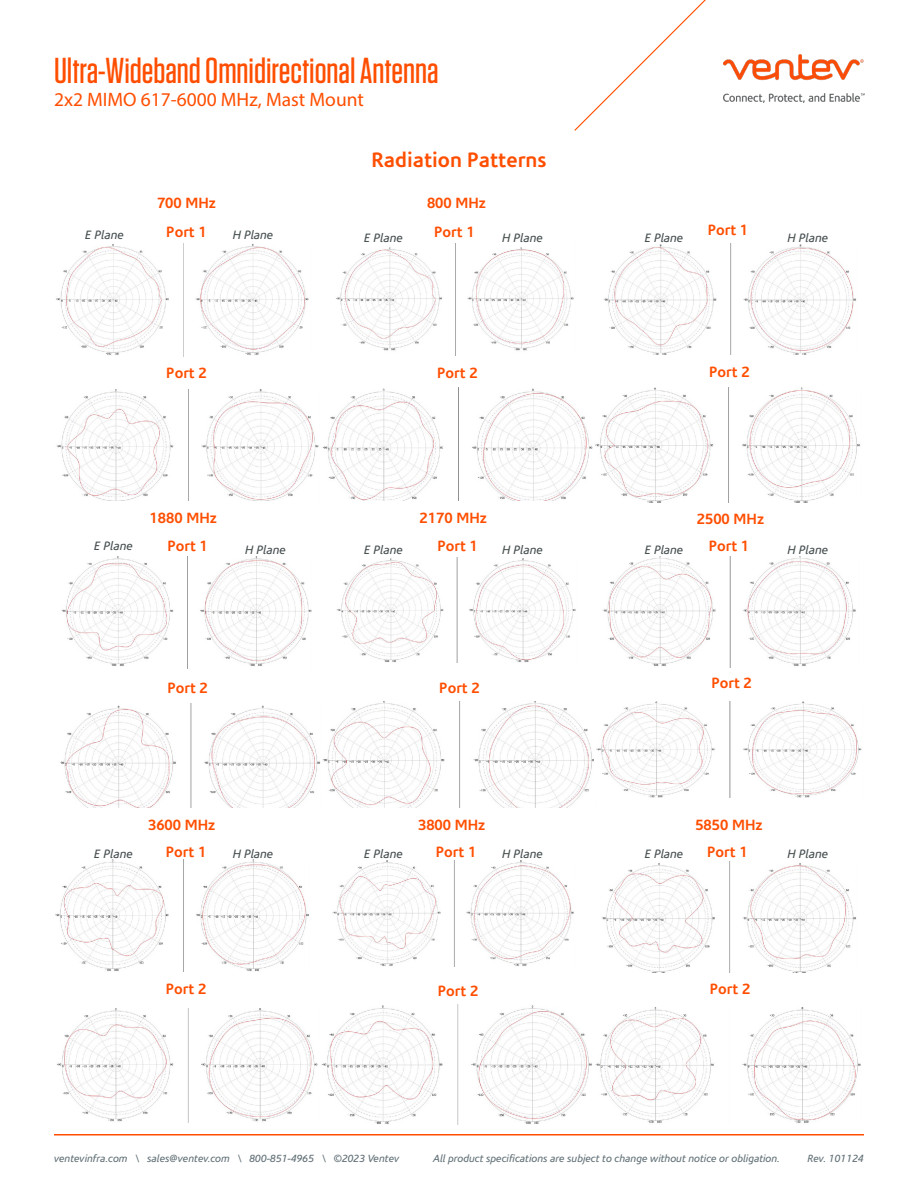
<style>
.page{position:relative;width:918px;height:1188px;background:#fff}
.page>*{position:absolute;margin:0;border:0;box-sizing:border-box;transform-origin:0 0}
.t1{font:500 36px "Tungsten";color:#ff4e00}
.Heading_3{font:700 21px "Corisande";color:#ff4e00}
.t2{font:19.5px "Myriad Pro";color:#ff4e00}
.Heading_3-2{font:700 15px "Corisande";color:#ff4e00}
.Notes{font:italic 12.3px "Corisande";color:#485052}
.t3{font:italic 10.5px "Corisande";color:#627177}
</style>
<div class="page">
<img style="left:777px;top:54px;width:88px;height:48px">
<svg style="left:574px;top:0;width:203px;height:131px"></svg>
<hr style="left:54px;top:1134px;width:810px;height:2px;background:#ff4e00">
<img style="left:56px;top:244px;width:253px;height:112px">
<img style="left:336px;top:243px;width:238px;height:113px">
<img style="left:603px;top:244px;width:253px;height:111px">
<img style="left:56px;top:389px;width:263px;height:112px">
<img style="left:322px;top:387px;width:538px;height:115px">
<img style="left:61px;top:557px;width:250px;height:111px">
<img style="left:336px;top:558px;width:240px;height:105px">
<img style="left:602px;top:557px;width:254px;height:111px">
<img style="left:60px;top:704px;width:260px;height:104px">
<img style="left:322px;top:702px;width:272px;height:106px">
<img style="left:596px;top:702px;width:266px;height:96px">
<img style="left:55px;top:860px;width:254px;height:111px">
<img style="left:332px;top:861px;width:242px;height:105px">
<img style="left:602px;top:861px;width:254px;height:111px">
<img style="left:57px;top:1008px;width:261px;height:115px">
<img style="left:321px;top:1005px;width:271px;height:119px">
<img style="left:595px;top:1008px;width:266px;height:115px">
<h1 class="t1" style="left:54px;top:52px;width:386px">Ultra-Wideband Omnidirectional Antenna</h1>
<h3 class="t2" style="left:54px;top:88px;width:311px">2x2 MIMO 617-6000 MHz, Mast Mount</h3>
<p class="Heading_3" style="left:372px;top:147px;width:176px">Radiation Patterns</p>
<p class="Heading_3-2" style="left:157px;top:194px;width:61px">700 MHz</p>
<p class="Heading_3-2" style="left:427px;top:194px;width:61px">800 MHz</p>
<p class="Heading_3-2" style="left:166px;top:223px;width:42px">Port 1</p>
<p class="Heading_3-2" style="left:434px;top:223px;width:42px">Port 1</p>
<p class="Heading_3-2" style="left:708px;top:222px;width:42px">Port 1</p>
<p class="Notes" style="left:85px;top:228px;width:40px">E Plane</p>
<p class="Notes" style="left:364px;top:231px;width:40px">E Plane</p>
<p class="Notes" style="left:645px;top:231px;width:40px">E Plane</p>
<p class="Notes" style="left:233px;top:228px;width:42px">H Plane</p>
<p class="Notes" style="left:502px;top:231px;width:42px">H Plane</p>
<p class="Notes" style="left:787px;top:231px;width:42px">H Plane</p>
<p class="Heading_3-2" style="left:166px;top:365px;width:42px">Port 2</p>
<p class="Heading_3-2" style="left:437px;top:365px;width:42px">Port 2</p>
<p class="Heading_3-2" style="left:709px;top:363px;width:42px">Port 2</p>
<p class="Heading_3-2" style="left:150px;top:509px;width:69px">1880 MHz</p>
<p class="Heading_3-2" style="left:420px;top:509px;width:69px">2170 MHz</p>
<p class="Heading_3-2" style="left:697px;top:510px;width:69px">2500 MHz</p>
<p class="Heading_3-2" style="left:167px;top:538px;width:42px">Port 1</p>
<p class="Heading_3-2" style="left:437px;top:538px;width:42px">Port 1</p>
<p class="Heading_3-2" style="left:709px;top:538px;width:42px">Port 1</p>
<p class="Notes" style="left:94px;top:539px;width:40px">E Plane</p>
<p class="Notes" style="left:364px;top:543px;width:40px">E Plane</p>
<p class="Notes" style="left:645px;top:543px;width:40px">E Plane</p>
<p class="Notes" style="left:245px;top:543px;width:42px">H Plane</p>
<p class="Notes" style="left:502px;top:543px;width:42px">H Plane</p>
<p class="Notes" style="left:787px;top:543px;width:42px">H Plane</p>
<p class="Heading_3-2" style="left:167px;top:679px;width:42px">Port 2</p>
<p class="Heading_3-2" style="left:439px;top:679px;width:42px">Port 2</p>
<p class="Heading_3-2" style="left:711px;top:674px;width:42px">Port 2</p>
<p class="Heading_3-2" style="left:148px;top:816px;width:69px">3600 MHz</p>
<p class="Heading_3-2" style="left:418px;top:816px;width:69px">3800 MHz</p>
<p class="Heading_3-2" style="left:695px;top:816px;width:69px">5850 MHz</p>
<p class="Heading_3-2" style="left:166px;top:843px;width:42px">Port 1</p>
<p class="Heading_3-2" style="left:436px;top:843px;width:42px">Port 1</p>
<p class="Heading_3-2" style="left:707px;top:843px;width:42px">Port 1</p>
<p class="Notes" style="left:94px;top:847px;width:40px">E Plane</p>
<p class="Notes" style="left:364px;top:847px;width:40px">E Plane</p>
<p class="Notes" style="left:645px;top:847px;width:40px">E Plane</p>
<p class="Notes" style="left:233px;top:847px;width:42px">H Plane</p>
<p class="Notes" style="left:502px;top:847px;width:42px">H Plane</p>
<p class="Notes" style="left:787px;top:847px;width:42px">H Plane</p>
<p class="Heading_3-2" style="left:166px;top:981px;width:42px">Port 2</p>
<p class="Heading_3-2" style="left:438px;top:982px;width:42px">Port 2</p>
<p class="Heading_3-2" style="left:710px;top:980px;width:42px">Port 2</p>
<p class="t3" style="left:54px;top:1153px;width:347px">ventevinfra.com \ sales@ventev.com \ 800-851-4965 \ ©2023 Ventev</p>
<p class="t3" style="left:433px;top:1153px;width:348px">All product specifications are subject to change without notice or obligation.</p>
<p class="t3" style="left:807px;top:1153px;width:58px">Rev. 101124</p>
</div>
